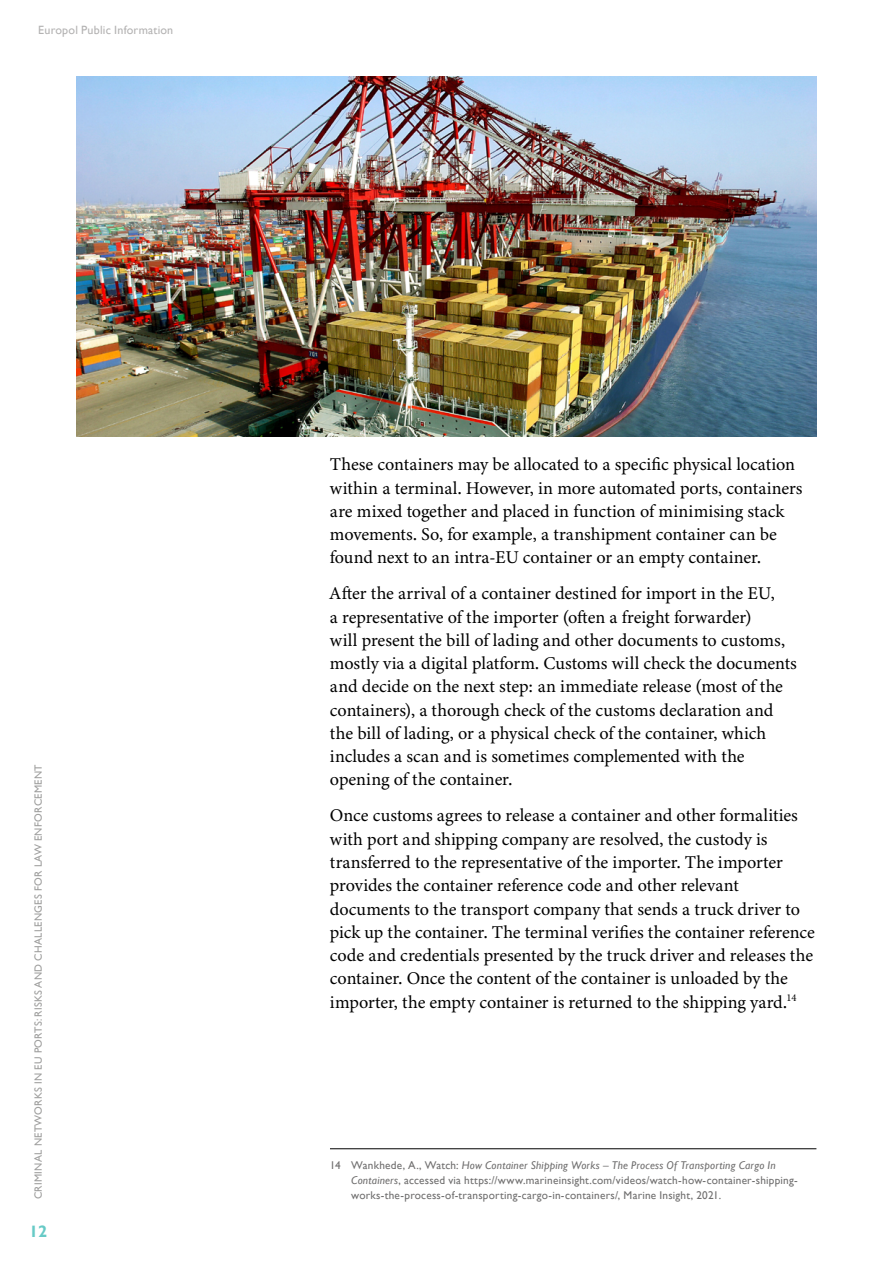
<style>
.page{position:relative;width:893px;height:1263px;background:#fff}
.page>*{position:absolute;margin:0;border:0;box-sizing:border-box;transform-origin:0 0}
.t1{font:18px/23.2px "Minion Variable Concept";letter-spacing:-.005em;color:#000}
.t2{font:700 16.5px "Gill Sans";color:#67cac6}
.t3{font:12px "Gill Sans";letter-spacing:.015em;color:#b3b2b2}
.t4{font:11.25px/15px "Gill Sans";letter-spacing:.02em;color:#706f6f}
.t5{font:10.5px "Gill Sans";letter-spacing:.025em;color:#9d9d9c}
.s1{font-style:italic}
</style>
<div class="page">
<hr style="left:330px;top:1148px;width:486px;height:1px;background:#000">
<img style="left:77px;top:77px;width:739px;height:360px">
<p class="t3" style="left:38px;top:23px;width:137px">Europol Public Information</p>
<p class="t5" style="left:32px;top:1199px;width:436px;rotate:-90deg">CRIMINAL NETWORKS IN EU PORTS: RISKS AND CHALLENGES FOR LAW ENFORCEMENT</p>
<p class="t2" style="left:29px;top:1221px;width:20px">12</p>
<p class="t1" style="left:330px;top:453px;width:474px">These containers may be allocated to a specific physical location within a terminal. However, in more automated ports, containers are mixed together and placed in function of minimising stack movements. So, for example, a transhipment container can be found next to an intra-EU container or an empty container.</p>
<p class="t1" style="left:330px;top:582px;width:468px">After the arrival of a container destined for import in the EU,<br>a representative of the importer (often a freight forwarder)<br>will present the bill of lading and other documents to customs, mostly via a digital platform. Customs will check the documents and decide on the next step: an immediate release (most of the containers), a thorough check of the customs declaration and the bill of lading, or a physical check of the container, which includes a scan and is sometimes complemented with the opening of the container.</p>
<p class="t1" style="left:330px;top:804px;width:486px">Once customs agrees to release a container and other formalities with port and shipping company are resolved, the custody is transferred to the representative of the importer. The importer provides the container reference code and other relevant documents to the transport company that sends a truck driver to pick up the container. The terminal verifies the container reference code and credentials presented by the truck driver and releases the container. Once the content of the container is unloaded by the importer, the empty container is returned to the shipping yard.<sup>14</sup></p>
<p class="t4" style="left:351px;top:1158px;width:448px;text-indent:-21px">14 Wankhede, A., Watch: <span class="s1">How Container Shipping Works – The Process Of Transporting Cargo In<br>Containers</span>, accessed via https://www.marineinsight.com/videos/watch-how-container-shipping&shy;works-the-process-of-transporting-cargo-in-containers/, Marine Insight, 2021.</p>
</div>
